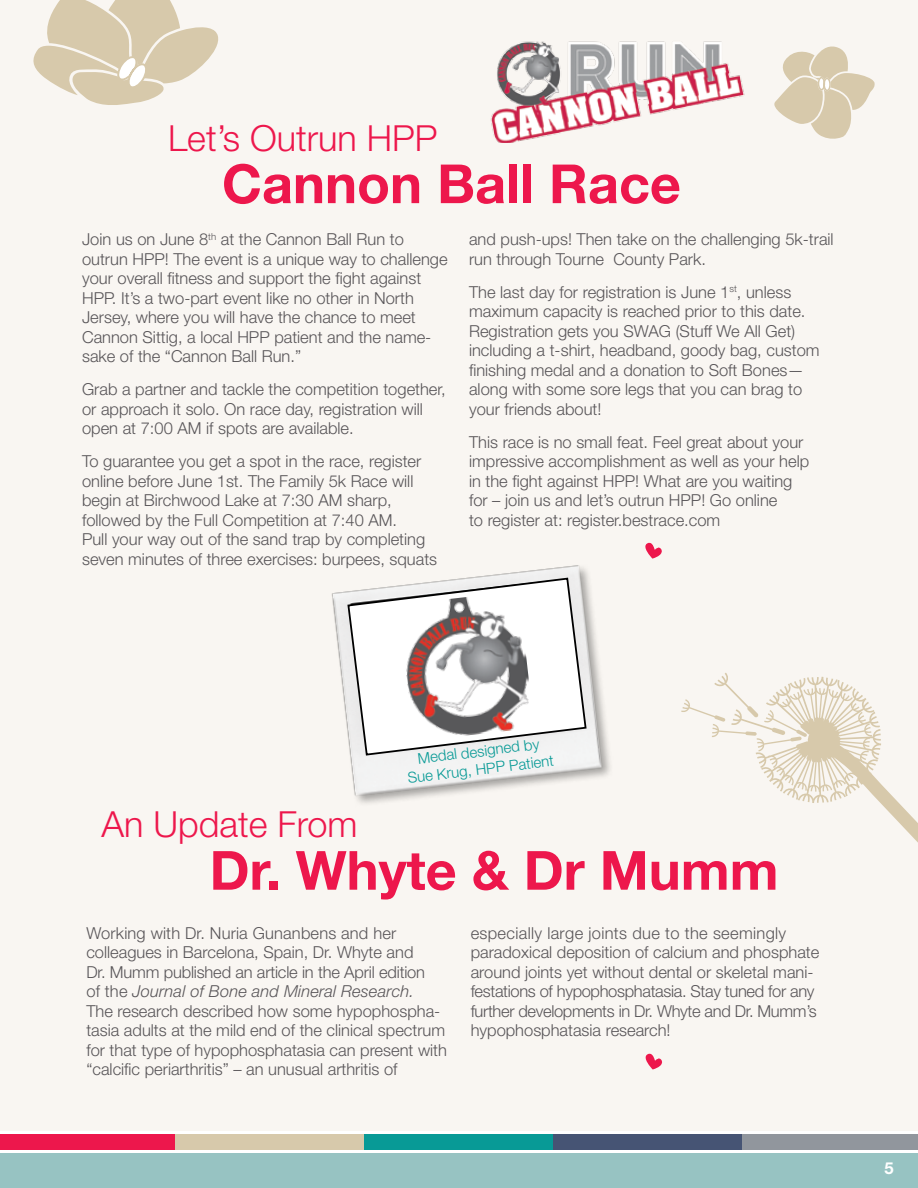
<style>
.page{position:relative;width:918px;height:1188px;background:#fff}
.page>*{position:absolute;margin:0;border:0;box-sizing:border-box;transform-origin:0 0}
.t1{font:700 54px "Helvetica Neue LT Std";color:#ed174c}
.t2{font:300 36px "Helvetica Neue LT Std";color:#ed174c}
.t3{font:300 16.5px/19.5px "Helvetica Neue LT Std";color:#585558}
.t4{font:700 16.5px "Helvetica Neue LT Std";color:#fff}
.t5{font:300 15px/18px "Helvetica Neue LT Std";color:#089a96;text-align:center}
.s1{font-style:italic}
</style>
<div class="page">
<div style="left:0;top:1153px;width:918px;height:35px;background:#97c3c2"></div>
<div style="left:0;top:1134px;width:176px;height:15px;background:#ed174c"></div>
<div style="left:176px;top:1134px;width:188px;height:15px;background:#d7c9ab"></div>
<div style="left:364px;top:1134px;width:190px;height:15px;background:#089a96"></div>
<div style="left:554px;top:1134px;width:188px;height:15px;background:#465474"></div>
<div style="left:742px;top:1134px;width:176px;height:15px;background:#91969d"></div>
<div style="left:0;top:0;width:918px;height:1130px;background:#f9f6f2"></div>
<svg style="left:33px;top:0;width:186px;height:105px"></svg>
<svg style="left:681px;top:673px;width:237px;height:170px"></svg>
<svg style="left:774px;top:46px;width:101px;height:93px"></svg>
<svg style="left:645px;top:1053px;width:17px;height:17px"></svg>
<svg style="left:645px;top:542px;width:17px;height:17px"></svg>
<img style="left:490px;top:41px;width:255px;height:102px">
<img style="left:331px;top:565px;width:279px;height:239px">
<svg style="left:346px;top:577px;width:242px;height:180px"></svg>
<img style="left:399px;top:591px;width:135px;height:150px">
<h2 class="t2" style="left:168px;top:116px;width:271px">Let’s Outrun HPP</h2>
<h1 class="t1" style="left:222px;top:151px;width:460px">Cannon Ball Race</h1>
<p class="t3" style="left:82px;top:229px;width:367px">Join us on June 8<sup>th</sup> at the Cannon Ball Run to outrun HPP! The event is a unique way to challenge your overall fitness and support the fight against HPP. It’s a two-part event like no other in North Jersey, where you will have the chance to meet Cannon Sittig, a local HPP patient and the name&shy;sake of the “Cannon Ball Run.”</p>
<p class="t3" style="left:82px;top:379px;width:365px">Grab a partner and tackle the competition together, or approach it solo. On race day, registration will open at 7:00 AM if spots are available.</p>
<p class="t3" style="left:82px;top:451px;width:357px">To guarantee you get a spot in the race, register online before June 1st. The Family 5k Race will begin at Birchwood Lake at 7:30 AM sharp, followed by the Full Competition at 7:40 AM.<br>Pull your way out of the sand trap by completing seven minutes of three exercises: burpees, squats</p>
<p class="t3" style="left:469px;top:229px;width:366px">and push-ups! Then take on the challenging 5k-trail run through Tourne County Park.</p>
<p class="t3" style="left:469px;top:282px;width:352px">The last day for registration is June 1<sup>st</sup>, unless maximum capacity is reached prior to this date.<br>Registration gets you SWAG (Stuff We All Get) including a t-shirt, headband, goody bag, custom finishing medal and a donation to Soft Bones— along with some sore legs that you can brag to your friends about!</p>
<p class="t3" style="left:469px;top:432px;width:342px">This race is no small feat. Feel great about your impressive accomplishment as well as your help in the fight against HPP! What are you waiting for – join us and let’s outrun HPP! Go online<br>to register at: register.bestrace.com</p>
<p class="t5" style="left:404px;top:751px;width:149px;rotate:-7deg">Medal designed by<br>Sue Krug, HPP Patient</p>
<h2 class="t2" style="left:102px;top:802px;width:258px">An Update From</h2>
<h1 class="t1" style="left:210px;top:837px;width:570px">Dr. Whyte &amp; Dr Mumm</h1>
<p class="t3" style="left:86px;top:923px;width:362px">Working with Dr. Nuria Gunanbens and her colleagues in Barcelona, Spain, Dr. Whyte and<br>Dr. Mumm published an article in the April edition<br>of the <span class="s1">Journal of Bone and Mineral Research.<br></span>The research described how some hypophospha&shy;tasia adults at the mild end of the clinical spectrum for that type of hypophosphatasia can present with “calcific periarthritis” – an unusual arthritis of</p>
<p class="t3" style="left:471px;top:923px;width:350px">especially large joints due to the seemingly paradoxical deposition of calcium and phosphate around joints yet without dental or skeletal mani&shy;festations of hypophosphatasia. Stay tuned for any further developments in Dr. Whyte and Dr. Mumm’s hypophosphatasia research!</p>
<p class="t4" style="left:885px;top:1158px;width:11px">5</p>
</div>
